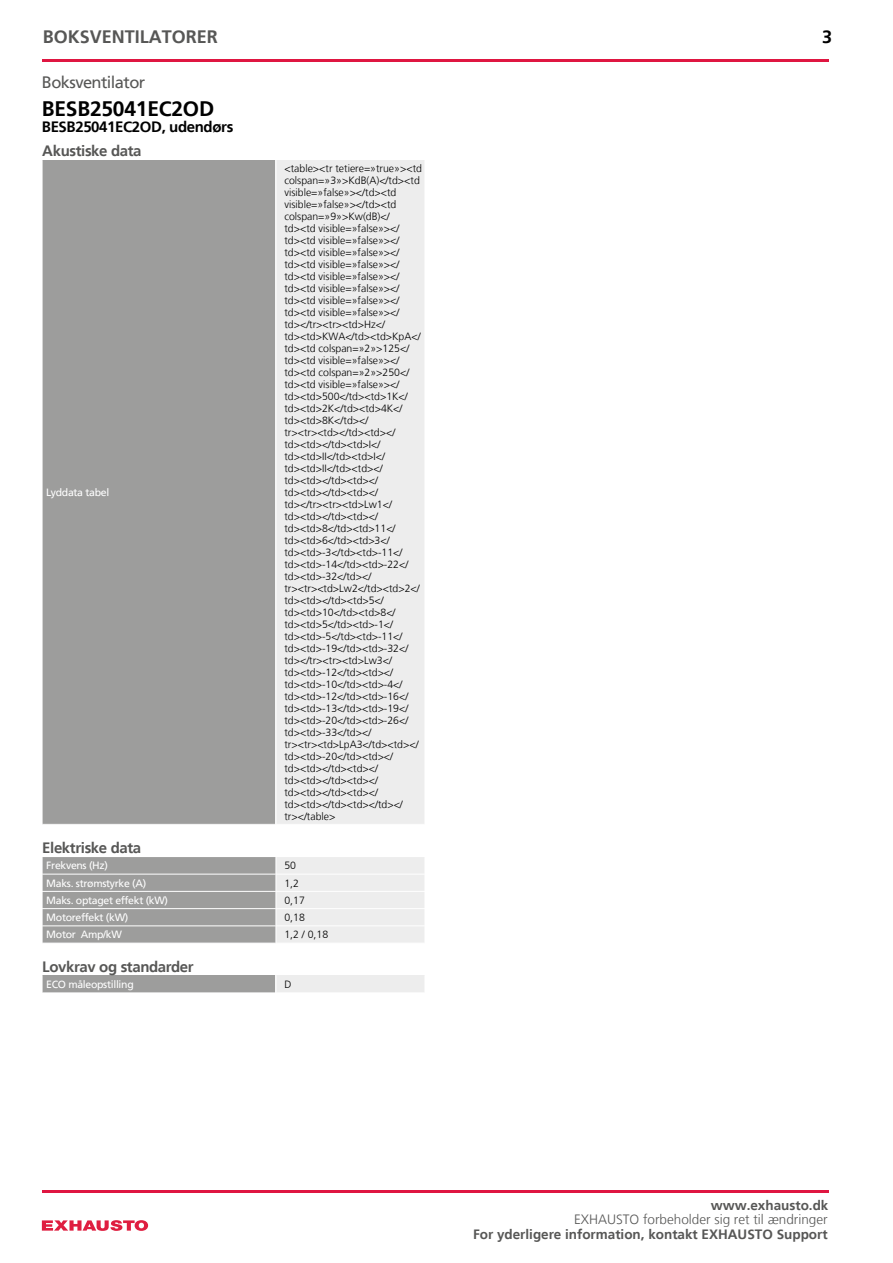
<style>
.page{position:relative;width:893px;height:1263px;background:#fff}
.page>*{position:absolute;margin:0;border:0;box-sizing:border-box;transform-origin:0 0}
.t1{font:700 21px "Frutiger LT";letter-spacing:-.01em;color:#000}
.t2{font:700 18px "Frutiger LT";color:#575756}
.t3{font:700 18px "Frutiger LT";color:#000}
.t4{font:16.5px "Frutiger LT";letter-spacing:-.035em;color:#575756}
.t5{font:700 15px "Frutiger LT";letter-spacing:-.025em;color:#575756}
.t6{font:700 15px "Frutiger LT";letter-spacing:-.025em;color:#000}
.t7{font:700 13.5px "Frutiger LT";color:#575756}
.t8{font:300 13.5px "Frutiger LT";color:#575756}
.t9{font:300 10.5px/12px "Frutiger LT";color:#000}
.t10{font:10.5px "Frutiger LT";letter-spacing:-.03em;color:#fff}
</style>
<div class="page">
<svg style="left:42px;top:1220px;width:106px;height:11px"></svg>
<hr style="left:42px;top:60px;width:786px;height:2px;background:#df1641">
<hr style="left:42px;top:1190px;width:786px;height:2px;background:#df1641">
<div style="left:42px;top:160px;width:234px;height:664px;background:#9d9d9c"></div>
<div style="left:276px;top:160px;width:149px;height:664px;background:#ededed"></div>
<hr style="left:42px;top:160px;width:1px;height:664px;background:#fff">
<hr style="left:276px;top:160px;width:1px;height:664px;background:#fff">
<svg style="left:42px;top:857px;width:382px;height:86px;background:#bfbfbf"></svg>
<div style="left:42px;top:976px;width:234px;height:17px;background:#9d9d9c"></div>
<div style="left:276px;top:976px;width:149px;height:17px;background:#ededed"></div>
<svg style="left:42px;top:975px;width:1px;height:18px"></svg>
<h2 class="t2" style="left:43px;top:27px;width:177px">BOKSVENTILATORER</h2>
<h3 class="t4" style="left:42px;top:73px;width:105px">Boksventilator</h3>
<h1 class="t1" style="left:42px;top:96px;width:174px">BESB25041EC2OD</h1>
<h3 class="t6" style="left:42px;top:118px;width:193px">BESB25041EC2OD, udendørs</h3>
<h3 class="t5" style="left:42px;top:142px;width:101px">Akustiske data</h3>
<p class="t10" style="left:46px;top:486px;width:64px">Lyddata tabel</p>
<p class="t9" style="left:284px;top:163px;width:139px">&lt;table&gt;&lt;tr tetiere=»true»&gt;&lt;td colspan=»3»&gt;KdB(A)&lt;/td&gt;&lt;td visible=»false»&gt;&lt;/td&gt;&lt;td visible=»false»&gt;&lt;/td&gt;&lt;td colspan=»9»&gt;Kw(dB)&lt;/ td&gt;&lt;td visible=»false»&gt;&lt;/ td&gt;&lt;td visible=»false»&gt;&lt;/ td&gt;&lt;td visible=»false»&gt;&lt;/ td&gt;&lt;td visible=»false»&gt;&lt;/ td&gt;&lt;td visible=»false»&gt;&lt;/ td&gt;&lt;td visible=»false»&gt;&lt;/ td&gt;&lt;td visible=»false»&gt;&lt;/ td&gt;&lt;td visible=»false»&gt;&lt;/ td&gt;&lt;/tr&gt;&lt;tr&gt;&lt;td&gt;Hz&lt;/ td&gt;&lt;td&gt;KWA&lt;/td&gt;&lt;td&gt;KpA&lt;/ td&gt;&lt;td colspan=»2»&gt;125&lt;/ td&gt;&lt;td visible=»false»&gt;&lt;/ td&gt;&lt;td colspan=»2»&gt;250&lt;/ td&gt;&lt;td visible=»false»&gt;&lt;/ td&gt;&lt;td&gt;500&lt;/td&gt;&lt;td&gt;1K&lt;/ td&gt;&lt;td&gt;2K&lt;/td&gt;&lt;td&gt;4K&lt;/ td&gt;&lt;td&gt;8K&lt;/td&gt;&lt;/ tr&gt;&lt;tr&gt;&lt;td&gt;&lt;/td&gt;&lt;td&gt;&lt;/ td&gt;&lt;td&gt;&lt;/td&gt;&lt;td&gt;I&lt;/ td&gt;&lt;td&gt;II&lt;/td&gt;&lt;td&gt;I&lt;/ td&gt;&lt;td&gt;II&lt;/td&gt;&lt;td&gt;&lt;/ td&gt;&lt;td&gt;&lt;/td&gt;&lt;td&gt;&lt;/ td&gt;&lt;td&gt;&lt;/td&gt;&lt;td&gt;&lt;/ td&gt;&lt;/tr&gt;&lt;tr&gt;&lt;td&gt;Lw1&lt;/ td&gt;&lt;td&gt;&lt;/td&gt;&lt;td&gt;&lt;/ td&gt;&lt;td&gt;8&lt;/td&gt;&lt;td&gt;11&lt;/ td&gt;&lt;td&gt;6&lt;/td&gt;&lt;td&gt;3&lt;/ td&gt;&lt;td&gt;-3&lt;/td&gt;&lt;td&gt;-11&lt;/ td&gt;&lt;td&gt;-14&lt;/td&gt;&lt;td&gt;-22&lt;/ td&gt;&lt;td&gt;-32&lt;/td&gt;&lt;/ tr&gt;&lt;tr&gt;&lt;td&gt;Lw2&lt;/td&gt;&lt;td&gt;2&lt;/ td&gt;&lt;td&gt;&lt;/td&gt;&lt;td&gt;5&lt;/ td&gt;&lt;td&gt;10&lt;/td&gt;&lt;td&gt;8&lt;/ td&gt;&lt;td&gt;5&lt;/td&gt;&lt;td&gt;-1&lt;/ td&gt;&lt;td&gt;-5&lt;/td&gt;&lt;td&gt;-11&lt;/ td&gt;&lt;td&gt;-19&lt;/td&gt;&lt;td&gt;-32&lt;/ td&gt;&lt;/tr&gt;&lt;tr&gt;&lt;td&gt;Lw3&lt;/ td&gt;&lt;td&gt;-12&lt;/td&gt;&lt;td&gt;&lt;/ td&gt;&lt;td&gt;-10&lt;/td&gt;&lt;td&gt;-4&lt;/ td&gt;&lt;td&gt;-12&lt;/td&gt;&lt;td&gt;-16&lt;/ td&gt;&lt;td&gt;-13&lt;/td&gt;&lt;td&gt;-19&lt;/ td&gt;&lt;td&gt;-20&lt;/td&gt;&lt;td&gt;-26&lt;/ td&gt;&lt;td&gt;-33&lt;/td&gt;&lt;/ tr&gt;&lt;tr&gt;&lt;td&gt;LpA3&lt;/td&gt;&lt;td&gt;&lt;/ td&gt;&lt;td&gt;-20&lt;/td&gt;&lt;td&gt;&lt;/ td&gt;&lt;td&gt;&lt;/td&gt;&lt;td&gt;&lt;/ td&gt;&lt;td&gt;&lt;/td&gt;&lt;td&gt;&lt;/ td&gt;&lt;td&gt;&lt;/td&gt;&lt;td&gt;&lt;/ td&gt;&lt;td&gt;&lt;/td&gt;&lt;td&gt;&lt;/td&gt;&lt;/ tr&gt;&lt;/table&gt;</p>
<h3 class="t5" style="left:42px;top:839px;width:100px">Elektriske data</h3>
<p class="t10" style="left:46px;top:860px;width:63px">Frekvens (Hz)</p>
<p class="t9" style="left:284px;top:860px;width:13px">50</p>
<p class="t10" style="left:46px;top:877px;width:101px">Maks. strømstyrke (A)</p>
<p class="t9" style="left:284px;top:877px;width:16px">1,2</p>
<p class="t10" style="left:46px;top:894px;width:123px">Maks. optaget effekt (kW)</p>
<p class="t9" style="left:284px;top:894px;width:22px">0,17</p>
<p class="t10" style="left:46px;top:911px;width:84px">Motoreffekt (kW)</p>
<p class="t9" style="left:284px;top:912px;width:22px">0,18</p>
<p class="t10" style="left:46px;top:929px;width:77px">Motor Amp/kW</p>
<p class="t9" style="left:284px;top:929px;width:45px">1,2 / 0,18</p>
<h3 class="t5" style="left:42px;top:957px;width:153px">Lovkrav og standarder</h3>
<p class="t10" style="left:46px;top:978px;width:89px">ECO måleopstilling</p>
<p class="t9" style="left:284px;top:979px;width:9px">D</p>
<h2 class="t3" style="left:822px;top:27px;width:12px">3</h2>
<p class="t7" style="left:711px;top:1198px;width:119px">www.exhausto.dk</p>
<p class="t8" style="left:574px;top:1212px;width:255px">EXHAUSTO forbeholder sig ret til ændringer</p>
<p class="t7" style="left:473px;top:1226px;width:356px">For yderligere information, kontakt EXHAUSTO Support</p>
</div>
